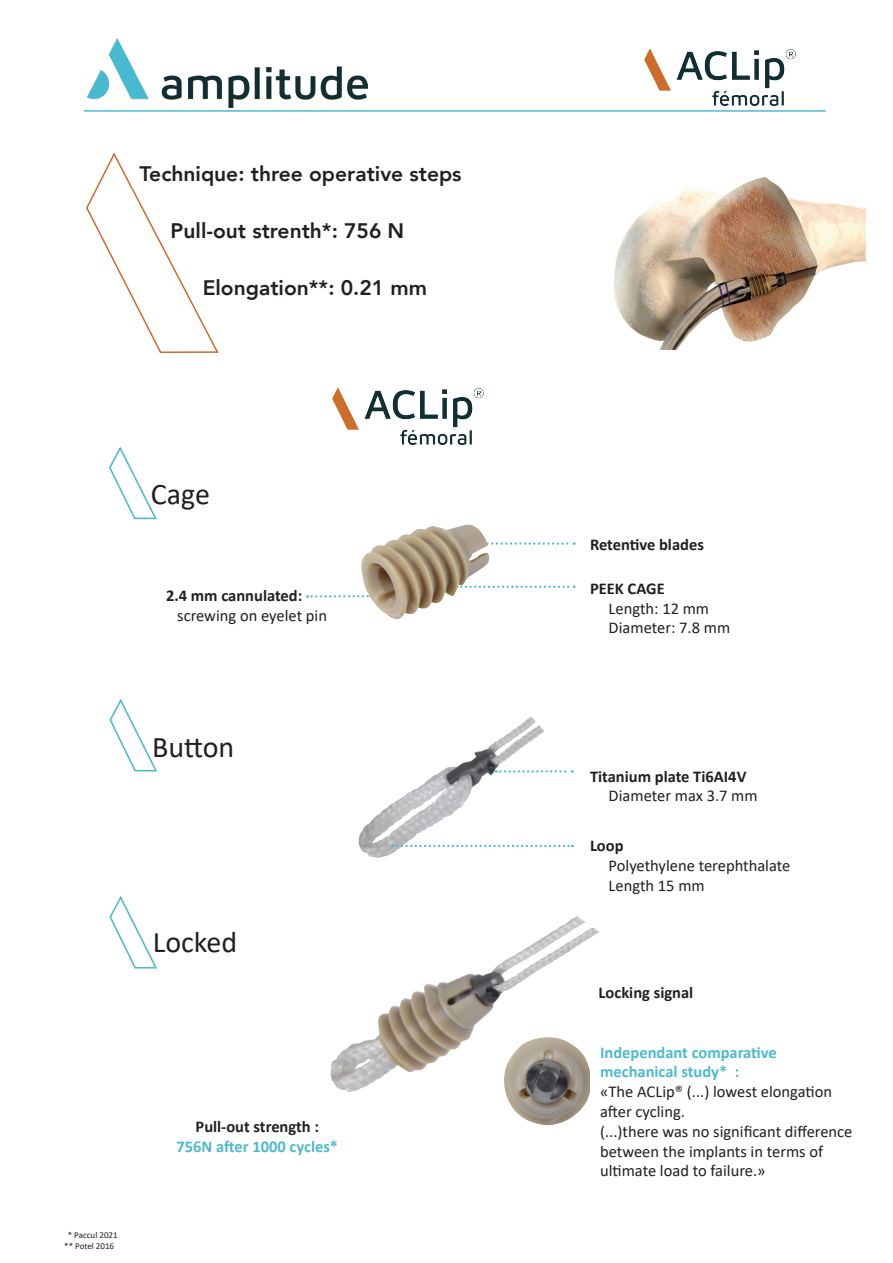
<style>
.page{position:relative;width:893px;height:1263px;background:#fff}
.page>*{position:absolute;margin:0;border:0;box-sizing:border-box;transform-origin:0 0}
.t1{font:30px "Calibri";color:#231f20}
.t2{font:800 21px "Avenir";color:#231f20}
.t3{font:16.5px/19.8px "Calibri";color:#231f20}
.t4{font:700 16.5px "Calibri";color:#231f20}
.t5{font:700 16.5px/19.8px "Calibri";color:#4dbacf}
.t6{font:9px "Calibri";color:#231f20}
</style>
<div class="page">
<svg style="left:109px;top:446px;width:48px;height:74px"></svg>
<svg style="left:109px;top:896px;width:48px;height:73px"></svg>
<svg style="left:109px;top:699px;width:48px;height:73px"></svg>
<img style="left:644px;top:49px;width:152px;height:57px">
<img style="left:333px;top:387px;width:151px;height:57px">
<hr style="left:84px;top:110px;width:742px;height:2px;background:#4dbacf">
<svg style="left:86px;top:152px;width:133px;height:201px"></svg>
<img style="left:88px;top:38px;width:280px;height:69px">
<img style="left:613px;top:177px;width:253px;height:172px">
<img style="left:359px;top:717px;width:172px;height:141px">
<svg style="left:307px;top:595px;width:53px;height:3px"></svg>
<svg style="left:491px;top:542px;width:84px;height:3px"></svg>
<svg style="left:490px;top:586px;width:85px;height:2px"></svg>
<svg style="left:496px;top:770px;width:77px;height:3px"></svg>
<svg style="left:393px;top:845px;width:180px;height:2px"></svg>
<img style="left:361px;top:524px;width:129px;height:95px">
<img style="left:330px;top:918px;width:245px;height:174px">
<img style="left:501px;top:1037px;width:89px;height:88px">
<p class="t2" style="left:140px;top:157px;width:324px">Technique: three operative steps</p>
<p class="t2" style="left:171px;top:214px;width:235px">Pull-out strenth*: 756 N</p>
<p class="t2" style="left:203px;top:271px;width:226px">Elongation**: 0.21 mm</p>
<p class="t1" style="left:151px;top:473px;width:61px">Cage</p>
<p class="t4" style="left:166px;top:584px;width:138px">2.4 mm cannulated:</p>
<p class="t3" style="left:177px;top:605px;width:151px">screwing on eyelet pin</p>
<p class="t1" style="left:152px;top:726px;width:84px">Button</p>
<p class="t1" style="left:153px;top:922px;width:86px">Locked</p>
<p class="t6" style="left:68px;top:1229px;width:51px">* Paccul 2021</p>
<p class="t6" style="left:64px;top:1240px;width:51px">** Potel 2016</p>
<p class="t4" style="left:196px;top:1115px;width:125px">Pull-out strength :</p>
<p class="t5" style="left:176px;top:1136px;width:163px">756N after 1000 cycles*</p>
<p class="t4" style="left:590px;top:533px;width:115px">Retentive blades</p>
<p class="t4" style="left:590px;top:577px;width:76px">PEEK CAGE</p>
<p class="t3" style="left:609px;top:598px;width:102px">Length: 12 mm</p>
<p class="t3" style="left:609px;top:618px;width:123px">Diameter: 7.8 mm</p>
<p class="t4" style="left:590px;top:764px;width:158px">Titanium plate Ti6AI4V</p>
<p class="t3" style="left:609px;top:786px;width:150px">Diameter max 3.7 mm</p>
<p class="t4" style="left:590px;top:834px;width:35px">Loop</p>
<p class="t3" style="left:609px;top:855px;width:183px">Polyethylene terephthalate</p>
<p class="t3" style="left:609px;top:875px;width:98px">Length 15 mm</p>
<p class="t4" style="left:599px;top:981px;width:96px">Locking signal</p>
<p class="t5" style="left:600px;top:1042px;width:178px">Independant comparative mechanical study* :</p>
<p class="t3" style="left:600px;top:1081px;width:233px">«The ACLip® (...) lowest elongation after cycling.</p>
<p class="t3" style="left:600px;top:1121px;width:254px">(...)there was no significant difference between the implants in terms of ultimate load to failure.»</p>
</div>
